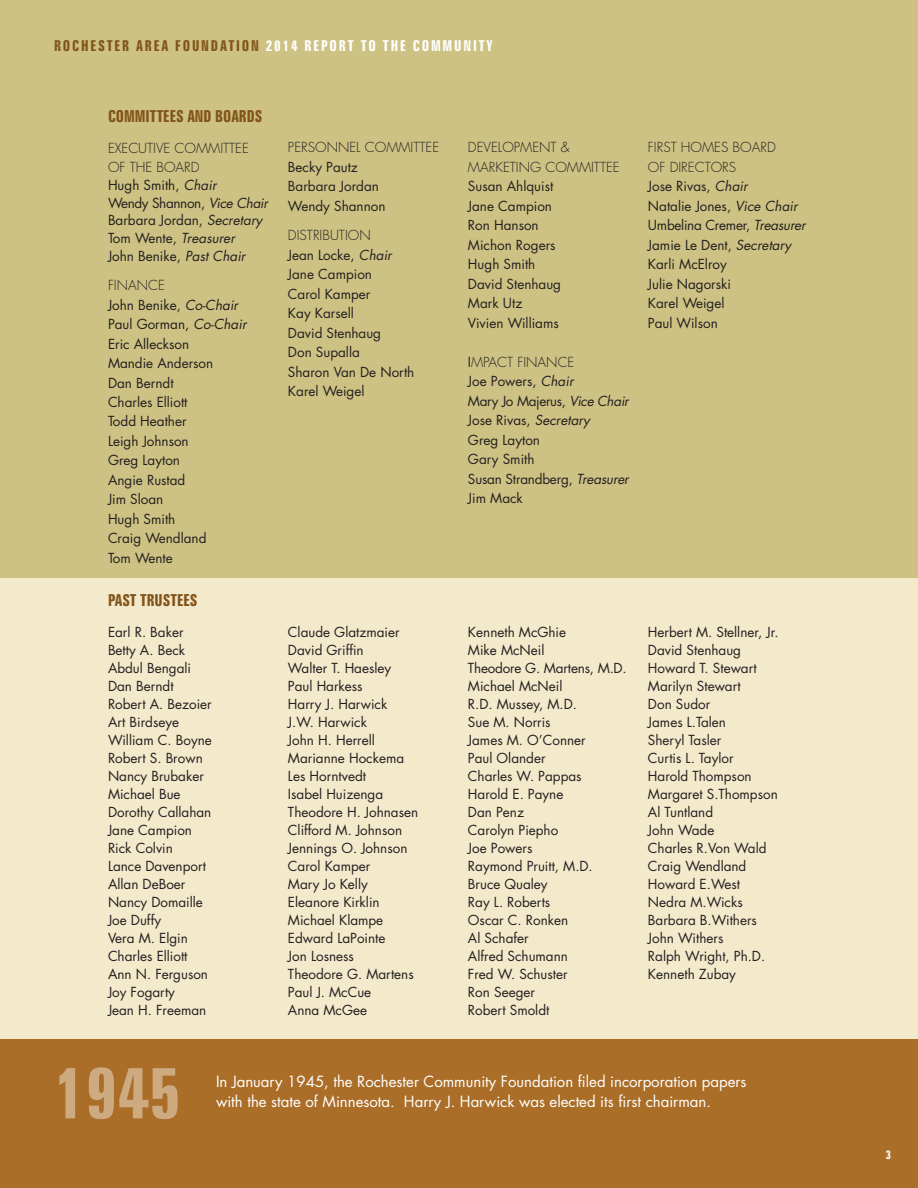
<style>
.page{position:relative;width:918px;height:1188px;background:#fff}
.page>*{position:absolute;margin:0;border:0;box-sizing:border-box;transform-origin:0 0}
.t1{font:700 extra-condensed 72px "Zurich BT";color:#ceaa80}
.t2{font:700 extra-condensed 16.5px "Zurich BT";color:#82541b}
.t3{font:15px "Futura";color:#fff}
.t4{font:700 extra-condensed 15px "Zurich BT";letter-spacing:.12em;color:#fff}
.t5{font:13.5px/18px "Futura";color:#231f20}
.t6{font:300 13.5px/19.5px "Futura";color:#231f20}
.t7{font:700 extra-condensed 12px "Zurich BT";color:#fff}
.s1{color:#82541b}
.s2{font-style:italic}
.s3{font-weight:300}
</style>
<div class="page">
<div style="left:0;top:0;width:918px;height:578px;background:#cdc283"></div>
<div style="left:0;top:578px;width:918px;height:462px;background:#f3e9cb"></div>
<div style="left:0;top:1040px;width:918px;height:148px;background:#aa6e29"></div>
<hr style="left:0;top:0;width:1px;height:1040px;background:#f5f6ef">
<p class="t4" style="left:54px;top:41px;width:440px"><span class="s1">ROCHESTER AREA FOUNDATION</span> 2014 REPORT TO THE COMMUNITY</p>
<p class="t2" style="left:108px;top:110px;width:156px">COMMITTEES AND BOARDS</p>
<p class="t6" style="left:108px;top:139px;width:142px">EXECUTIVE COMMITTEE<br>OF THE BOARD</p>
<p class="t5" style="left:108px;top:177px;width:161px">Hugh Smith, <span class="s2">Chair<br></span>Wendy Shannon, <span class="s2">Vice Chair<br></span>Barbara Jordan, <span class="s2">Secretary<br></span>Tom Wente, <span class="s2">Treasurer<br></span>John Benike, <span class="s2">Past Chair</span></p>
<p class="t5" style="left:108px;top:276px;width:140px;line-height:19.5px"><span class="s3">FINANCE<br></span>John Benike, <span class="s2">Co-Chair<br></span>Paul Gorman, <span class="s2">Co-Chair<br></span>Eric Alleckson<br>Mandie Anderson<br>Dan Berndt<br>Charles Elliott<br>Todd Heather<br>Leigh Johnson<br>Greg Layton<br>Angie Rustad<br>Jim Sloan<br>Hugh Smith<br>Craig Wendland<br>Tom Wente</p>
<p class="t2" style="left:108px;top:594px;width:91px">PAST TRUSTEES</p>
<p class="t6" style="left:288px;top:139px;width:153px">PERSONNEL COMMITTEE</p>
<p class="t5" style="left:288px;top:158px;width:99px;line-height:19.5px">Becky Pautz<br>Barbara Jordan<br>Wendy Shannon</p>
<p class="t5" style="left:288px;top:227px;width:128px;line-height:19.5px"><span class="s3">DISTRIBUTION<br></span>Jean Locke, <span class="s2">Chair<br></span>Jane Campion<br>Carol Kamper<br>Kay Karsell<br>David Stenhaug<br>Don Supalla<br>Sharon Van De North<br>Karel Weigel</p>
<p class="t6" style="left:468px;top:139px;width:153px">DEVELOPMENT &amp;<br>MARKETING COMMITTEE</p>
<p class="t5" style="left:468px;top:178px;width:95px;line-height:19.5px">Susan Ahlquist<br>Jane Campion<br>Ron Hanson<br>Michon Rogers<br>Hugh Smith<br>David Stenhaug<br>Mark Utz<br>Vivien Williams</p>
<p class="t5" style="left:468px;top:353px;width:162px;line-height:19.5px">I<span class="s3">MPACT FINANCE<br></span>Joe Powers, <span class="s2">Chair<br></span>Mary Jo Majerus, <span class="s2">Vice Chair<br></span>Jose Rivas, <span class="s2">Secretary<br></span>Greg Layton<br>Gary Smith<br>Susan Strandberg, <span class="s2">Treasurer<br></span>Jim Mack</p>
<p class="t5" style="left:648px;top:139px;width:159px;line-height:19.5px"><span class="s3">FIRST HOMES BOARD<br>OF DIRECTORS<br></span>Jose Rivas, <span class="s2">Chair<br></span>Natalie Jones, <span class="s2">Vice Chair<br></span>Umbelina Cremer, <span class="s2">Treasurer<br></span>Jamie Le Dent, <span class="s2">Secretary<br></span>Karli McElroy<br>Julie Nagorski<br>Karel Weigel<br>Paul Wilson</p>
<p class="t5" style="left:108px;top:624px;width:105px">Earl R. Baker<br>Betty A. Beck<br>Abdul Bengali<br>Dan Berndt<br>Robert A. Bezoier<br>Art Birdseye<br>William C. Boyne<br>Robert S. Brown<br>Nancy Brubaker<br>Michael Bue<br>Dorothy Callahan<br>Jane Campion<br>Rick Colvin<br>Lance Davenport<br>Allan DeBoer<br>Nancy Domaille<br>Joe Duffy<br>Vera M. Elgin<br>Charles Elliott<br>Ann N. Ferguson<br>Joy Fogarty<br>Jean H. Freeman</p>
<p class="t5" style="left:288px;top:624px;width:132px">Claude Glatzmaier<br>David Griffin<br>Walter T. Haesley<br>Paul Harkess<br>Harry J. Harwick<br>J.W. Harwick<br>John H. Herrell<br>Marianne Hockema<br>Les Horntvedt<br>Isabel Huizenga<br>Theodore H. Johnasen<br>Clifford M. Johnson<br>Jennings O. Johnson<br>Carol Kamper<br>Mary Jo Kelly<br>Eleanore Kirklin<br>Michael Klampe<br>Edward LaPointe<br>Jon Losness<br>Theodore G. Martens<br>Paul J. McCue<br>Anna McGee</p>
<p class="t5" style="left:468px;top:624px;width:160px">Kenneth McGhie<br>Mike McNeil<br>Theodore G. Martens, M.D.<br>Michael McNeil<br>R.D. Mussey, M.D.<br>Sue M. Norris<br>James M. O’Conner<br>Paul Olander<br>Charles W. Pappas<br>Harold E. Payne<br>Dan Penz<br>Carolyn Piepho<br>Joe Powers<br>Raymond Pruitt, M.D.<br>Bruce Qualey<br>Ray L. Roberts<br>Oscar C. Ronken<br>Al Schafer<br>Alfred Schumann<br>Fred W. Schuster<br>Ron Seeger<br>Robert Smoldt</p>
<p class="t5" style="left:648px;top:624px;width:132px">Herbert M. Stellner, Jr.<br>David Stenhaug<br>Howard T. Stewart<br>Marilyn Stewart<br>Don Sudor<br>James L.Talen<br>Sheryl Tasler<br>Curtis L. Taylor<br>Harold Thompson<br>Margaret S.Thompson<br>Al Tuntland<br>John Wade<br>Charles R.Von Wald<br>Craig Wendland<br>Howard E.West<br>Nedra M.Wicks<br>Barbara B.Withers<br>John Withers<br>Ralph Wright, Ph.D.<br>Kenneth Zubay</p>
<h1 class="t1" style="left:54px;top:1066px;width:128px">1945</h1>
<p class="t3" style="left:216px;top:1075px;width:532px">In January 1945, the Rochester Community Foundation filed incorporation papers</p>
<p class="t3" style="left:216px;top:1094px;width:497px">with the state of Minnesota. Harry J. Harwick was elected its first chairman.</p>
<p class="t7" style="left:886px;top:1150px;width:7px">3</p>
</div>
